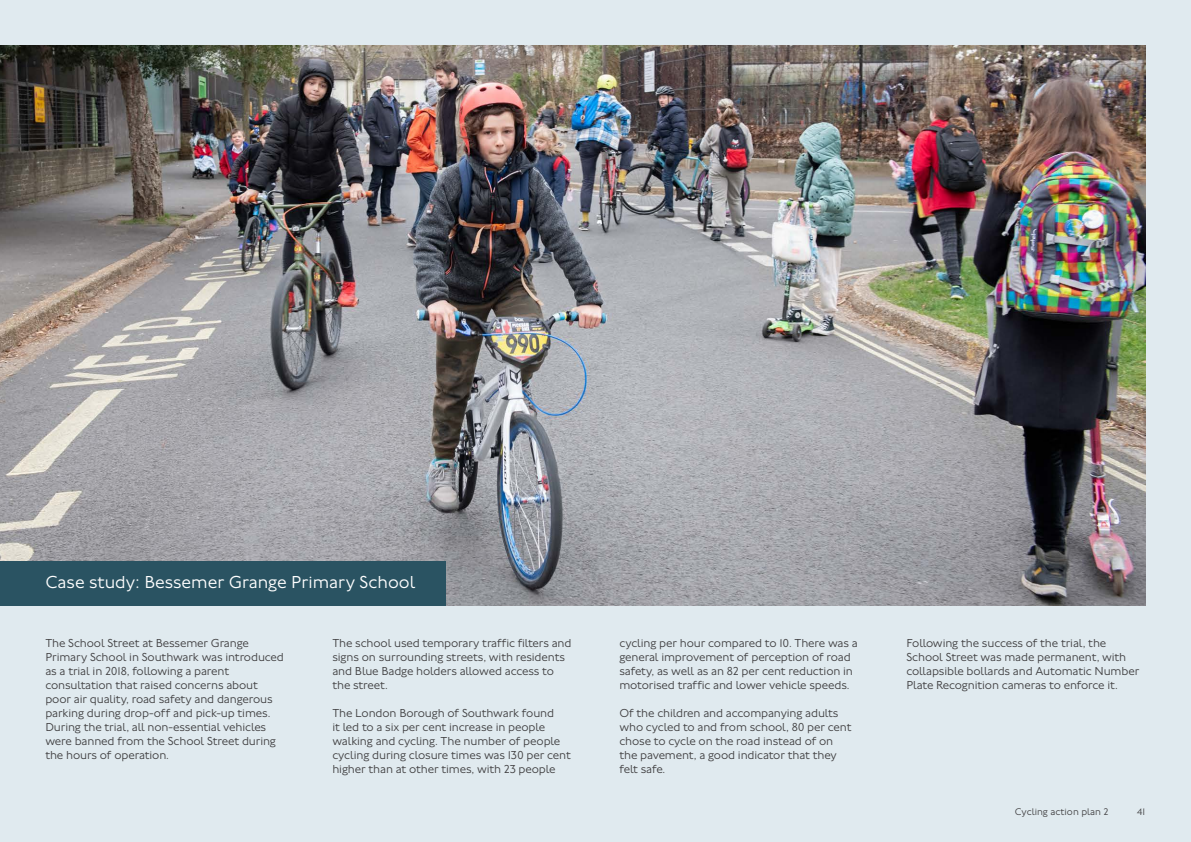
<style>
.page{position:relative;width:1191px;height:842px;background:#e0eaef}
.page>*{position:absolute;margin:0;border:0;box-sizing:border-box;transform-origin:0 0}
.Case_Study_22_22_H4{font:300 18px "Johnston 100";color:#fff}
.Body_12_14_P{font:300 12px/14px "Johnston 100";letter-spacing:-.01em;color:#414042}
.t1{font:300 10px "Johnston 100";color:#414042}
</style>
<div class="page">
<img style="left:0;top:45px;width:1145px;height:560px">
<div style="left:0;top:561px;width:445px;height:44px;background:#2a5362"></div>
<h4 class="Case_Study_22_22_H4" style="left:45px;top:572px;width:371px">Case study: Bessemer Grange Primary School</h4>
<p class="Body_12_14_P" style="left:45px;top:637px;width:240px">The School Street at Bessemer Grange Primary School in Southwark was introduced as a trial in 2018, following a parent consultation that raised concerns about poor air quality, road safety and dangerous parking during drop-off and pick-up times.<br>During the trial, all non-essential vehicles were banned from the School Street during the hours of operation.</p>
<p class="Body_12_14_P" style="left:332px;top:637px;width:241px">The school used temporary traffic filters and signs on surrounding streets, with residents and Blue Badge holders allowed access to the street.</p>
<p class="Body_12_14_P" style="left:332px;top:707px;width:240px">The London Borough of Southwark found<br>it led to a six per cent increase in people walking and cycling. The number of people cycling during closure times was 130 per cent higher than at other times, with 23 people</p>
<p class="Body_12_14_P" style="left:619px;top:637px;width:240px">cycling per hour compared to 10. There was a general improvement of perception of road safety, as well as an 82 per cent reduction in motorised traffic and lower vehicle speeds.</p>
<p class="Body_12_14_P" style="left:619px;top:707px;width:234px">Of the children and accompanying adults who cycled to and from school, 80 per cent chose to cycle on the road instead of on the pavement, a good indicator that they felt safe.</p>
<p class="Body_12_14_P" style="left:906px;top:637px;width:234px">Following the success of the trial, the School Street was made permanent, with collapsible bollards and Automatic Number Plate Recognition cameras to enforce it.</p>
<p class="t1" style="left:1015px;top:807px;width:95px">Cycling action plan 2</p>
<p class="t1" style="left:1136px;top:807px;width:10px">41</p>
</div>
